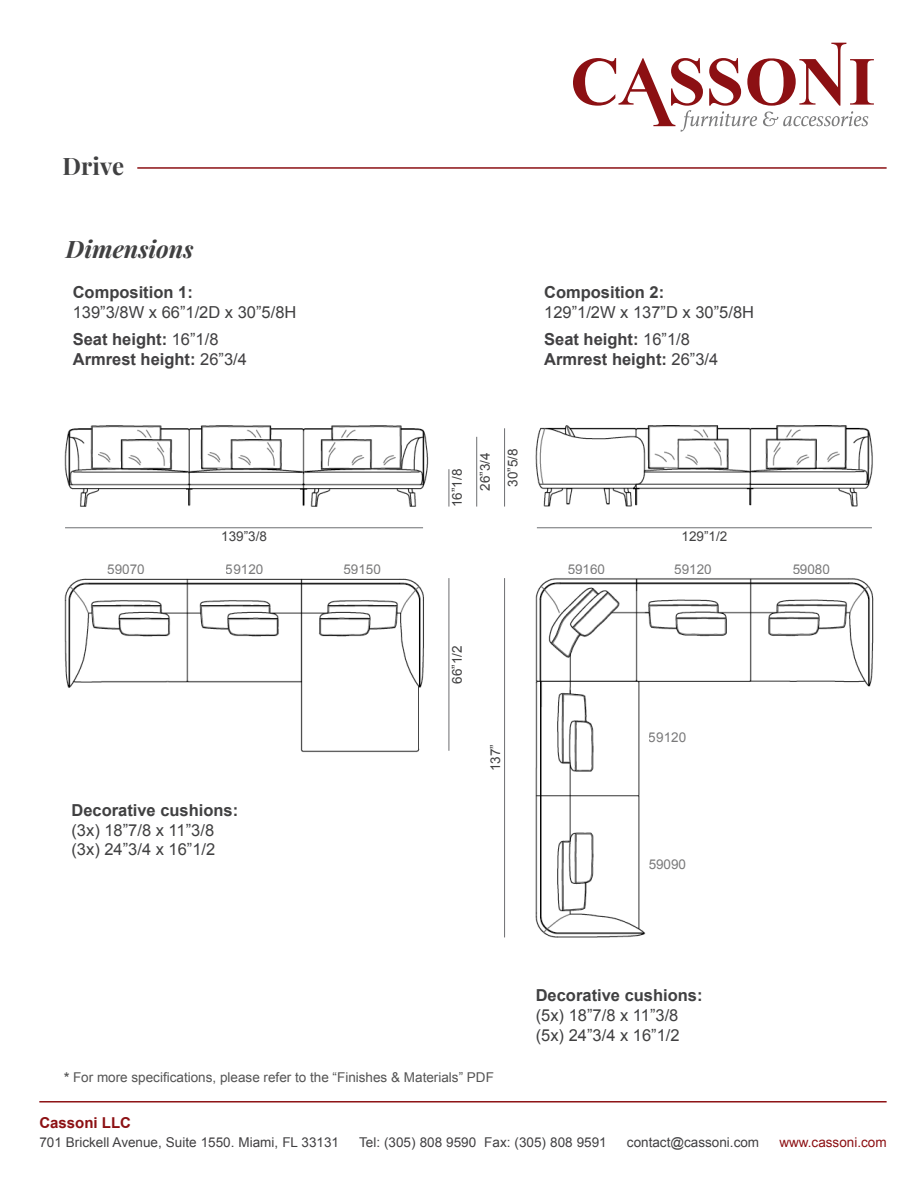
<style>
.page{position:relative;width:918px;height:1188px;background:#fff}
.page>*{position:absolute;margin:0;border:0;box-sizing:border-box;transform-origin:0 0}
.t1{font:italic 700 24px "Playfair Display";color:#404041}
.t2{font:700 24px "Playfair Display";color:#404041}
.t3{font:16.5px/19.8px "Arial";color:#404041}
.t4{font:700 16.5px/19.8px "Arial";color:#414042}
.t5{font:700 16.5px "Arial";color:#404041}
.t6{font:700 15px "Arial";color:#8c1013}
.t7{font:13.5px "Arial";color:#414042}
.t8{font:13.5px/27.9px "Arial";color:#404041;text-align:center}
.t9{font:13.5px "Arial";color:#545454}
.t10{font:13.5px "Arial";color:#8c1013}
.s1{font-weight:400}
.s2{font-weight:700}
</style>
<div class="page">
<img style="left:64px;top:425px;width:365px;height:328px">
<img style="left:535px;top:425px;width:339px;height:513px">
<hr style="left:537px;top:527px;width:335px;height:1px;background:#6d6e71">
<hr style="left:65px;top:527px;width:358px;height:1px;background:#6d6e71">
<hr style="left:449px;top:469px;width:1px;height:38px;background:#6d6e71">
<hr style="left:449px;top:578px;width:1px;height:173px;background:#6d6e71">
<hr style="left:476px;top:437px;width:1px;height:70px;background:#6d6e71">
<hr style="left:504px;top:428px;width:1px;height:79px;background:#6d6e71">
<hr style="left:504px;top:578px;width:1px;height:359px;background:#6d6e71">
<hr style="left:137px;top:167px;width:750px;height:2px;background:#8c1013">
<hr style="left:39px;top:1101px;width:848px;height:2px;background:#8c1013">
<svg style="left:573px;top:43px;width:301px;height:89px"></svg>
<h1 class="t2" style="left:63px;top:151px;width:63px">Drive</h1>
<h1 class="t1" style="left:66px;top:232px;width:129px">Dimensions</h1>
<p class="t5" style="left:73px;top:281px;width:122px">Composition 1:</p>
<p class="t3" style="left:73px;top:302px;width:225px">139”3/8W x 66”1/2D x 30”5/8H</p>
<p class="t4" style="left:73px;top:330px;width:176px">Seat height: <span class="s1">16”1/8<br></span>Armrest height: <span class="s1">26”3/4</span></p>
<p class="t5" style="left:544px;top:281px;width:122px">Composition 2:</p>
<p class="t3" style="left:544px;top:302px;width:211px">129”1/2W x 137”D x 30”5/8H</p>
<p class="t4" style="left:544px;top:330px;width:176px">Seat height: <span class="s1">16”1/8<br></span>Armrest height: <span class="s1">26”3/4</span></p>
<p class="t8" style="left:443px;top:507px;width:40px;rotate:-90deg">16”1/8</p>
<p class="t8" style="left:471px;top:491px;width:44px;rotate:-90deg">26”3/4<br>30”5/8</p>
<p class="t8" style="left:221px;top:522px;width:47px">139”3/8</p>
<p class="t8" style="left:682px;top:522px;width:47px">129”1/2</p>
<p class="t8" style="left:107px;top:555px;width:39px">59070</p>
<p class="t8" style="left:226px;top:555px;width:39px">59120</p>
<p class="t8" style="left:343px;top:555px;width:39px">59150</p>
<p class="t8" style="left:568px;top:555px;width:39px">59160</p>
<p class="t8" style="left:674px;top:555px;width:39px">59120</p>
<p class="t5" style="left:71px;top:799px;width:168px">Decorative cushions:</p>
<p class="t3" style="left:71px;top:820px;width:145px">(3x) 18”7/8 x 11”3/8 (3x) 24”3/4 x 16”1/2</p>
<p class="t8" style="left:443px;top:684px;width:40px;rotate:-90deg">66”1/2</p>
<p class="t8" style="left:482px;top:771px;width:29px;rotate:-90deg">137”</p>
<p class="t8" style="left:649px;top:724px;width:39px">59120</p>
<p class="t8" style="left:649px;top:851px;width:39px">59090</p>
<p class="t9" style="left:64px;top:1068px;width:431px"><span class="s2">*</span> For more specifications, please refer to the “Finishes &amp; Materials” PDF</p>
<p class="t5" style="left:536px;top:985px;width:168px">Decorative cushions:</p>
<p class="t3" style="left:536px;top:1006px;width:145px">(5x) 18”7/8 x 11”3/8 (5x) 24”3/4 x 16”1/2</p>
<p class="t8" style="left:792px;top:555px;width:39px">59080</p>
<p class="t6" style="left:39px;top:1113px;width:93px">Cassoni LLC</p>
<p class="t7" style="left:39px;top:1134px;width:301px">701 Brickell Avenue, Suite 1550. Miami, FL 33131</p>
<p class="t7" style="left:359px;top:1134px;width:249px">Tel: (305) 808 9590 Fax: (305) 808 9591</p>
<p class="t7" style="left:627px;top:1134px;width:134px">contact@cassoni.com</p>
<p class="t10" style="left:779px;top:1134px;width:109px">www.cassoni.com</p>
</div>
